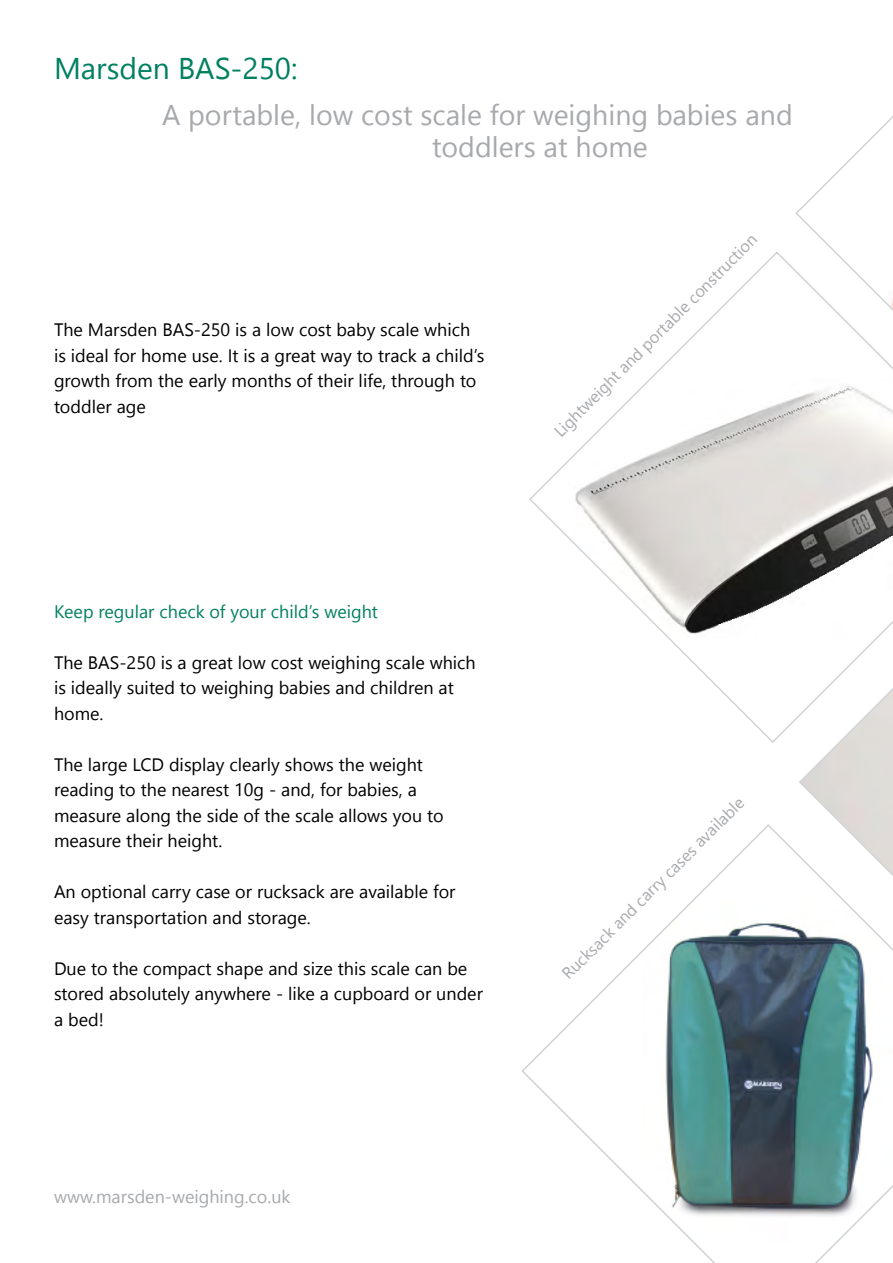
<style>
.page{position:relative;width:893px;height:1263px;background:#fff}
.page>*{position:absolute;margin:0;border:0;box-sizing:border-box;transform-origin:0 0}
.t1{font:30px "Leelawadee UI";color:#008061}
.t2{font:28.5px/31.5px "Leelawadee UI";color:#a7a9ac}
.t3{font:18px/25.5px "Leelawadee UI";color:#000}
.t4{font:18px "Leelawadee UI";color:#008061}
.t5{font:18px "Leelawadee UI";color:#a7a9ac}
.t6{font:16.5px "Leelawadee UI";color:#a7a9ac}
</style>
<div class="page">
<svg style="left:521px;top:824px;width:372px;height:439px"></svg>
<svg style="left:529px;top:251px;width:364px;height:492px"></svg>
<svg style="left:798px;top:528px;width:95px;height:499px"></svg>
<svg style="left:794px;top:116px;width:99px;height:342px"></svg>
<h1 class="t1" style="left:54px;top:47px;width:245px">Marsden BAS-250:</h1>
<h2 class="t2" style="left:432px;top:98px;width:362px;text-indent:-270px">A portable, low cost scale for weighing babies and toddlers at home</h2>
<p class="t3" style="left:54px;top:316px;width:432px">The Marsden BAS-250 is a low cost baby scale which is ideal for home use. It is a great way to track a child’s growth from the early months of their life, through to toddler age</p>
<p class="t4" style="left:54px;top:599px;width:325px">Keep regular check of your child’s weight</p>
<p class="t3" style="left:54px;top:649px;width:423px">The BAS-250 is a great low cost weighing scale which is ideally suited to weighing babies and children at home.</p>
<p class="t3" style="left:54px;top:751px;width:391px">The large LCD display clearly shows the weight reading to the nearest 10g - and, for babies, a measure along the side of the scale allows you to measure their height.</p>
<p class="t3" style="left:54px;top:878px;width:403px">An optional carry case or rucksack are available for easy transportation and storage.</p>
<p class="t3" style="left:54px;top:955px;width:430px">Due to the compact shape and size this scale can be stored absolutely anywhere - like a cupboard or under a bed!</p>
<p class="t5" style="left:54px;top:1184px;width:238px">www.marsden-weighing.co.uk</p>
<p class="t6" style="left:549px;top:426px;width:280px;rotate:-45deg">Lightweight and portable construction</p>
<p class="t6" style="left:557px;top:968px;width:251px;rotate:-45deg">Rucksack and carry cases available</p>
</div>
